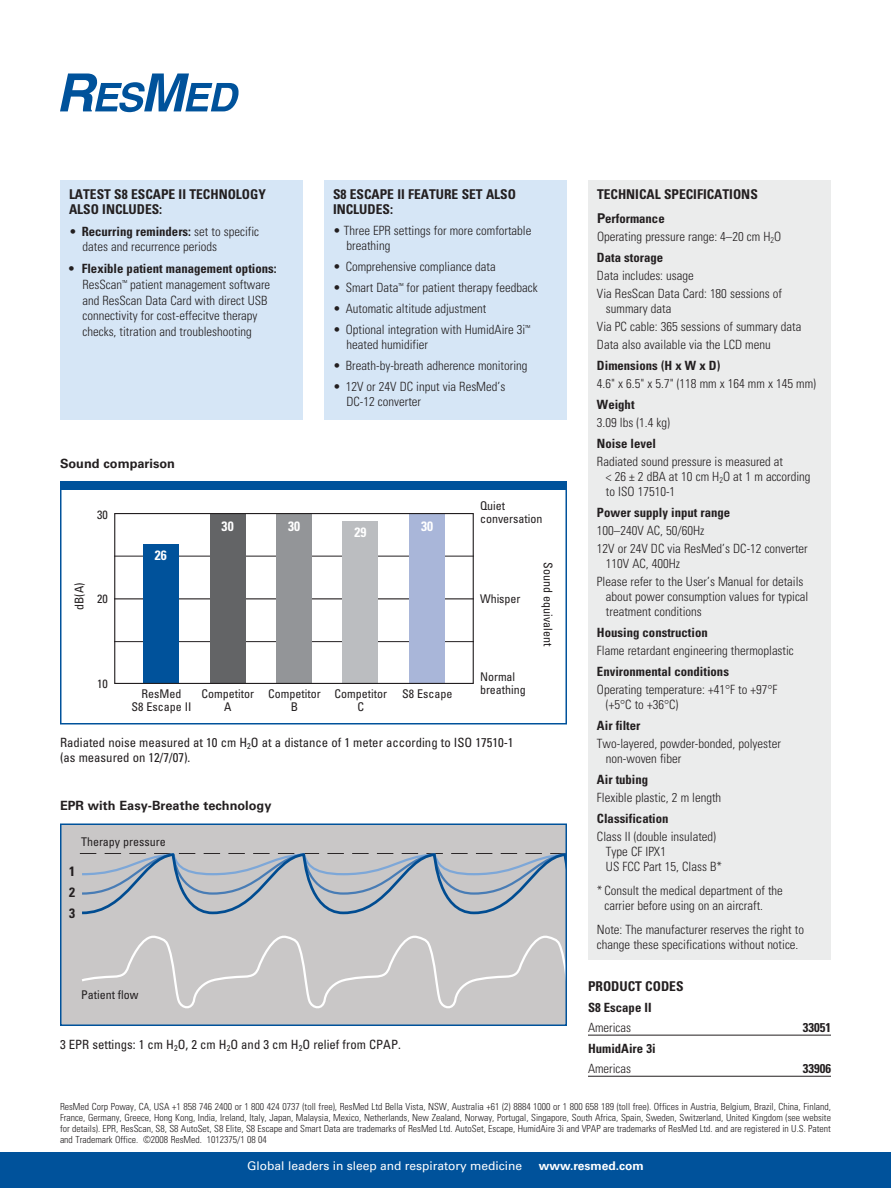
<style>
.page{position:relative;width:891px;height:1188px;background:#fff}
.page>*{position:absolute;margin:0;border:0;box-sizing:border-box;transform-origin:0 0}
.t1{font:700 condensed 13.5px/15px "Univers LT Std";color:#231f20}
.t2{font:700 condensed 13.5px "Univers LT Std";letter-spacing:.01em;color:#fff}
.t3{font:300 condensed 12.75px/15px "Univers LT Std";color:#231f20}
.t4{font:700 condensed 12.75px "Univers LT Std";color:#231f20}
.t5{font:condensed 12.75px/15px "Univers LT Std";color:#231f20}
.t6{font:700 12.75px "Univers LT Std";color:#231f20}
.t7{font:condensed 12px/13.5px "Univers LT Std";color:#231f20;text-align:center}
.t8{font:12px "Univers LT Std";color:#fff}
.t9{font:700 12px "Univers LT Std";color:#fff}
.t10{font:300 condensed 9.75px/11.2px "Univers LT Std";color:#231f20;text-align:justify}
.s1{font-weight:700;font-stretch:normal;font-size:13.5px}
.s2{font-weight:700}
</style>
<div class="page">
<div style="left:0;top:1152px;width:891px;height:36px;background:#00529b"></div>
<div style="left:60px;top:180px;width:243px;height:240px;background:#d6e6f6"></div>
<div style="left:324px;top:180px;width:243px;height:240px;background:#d6e6f6"></div>
<div style="left:588px;top:180px;width:243px;height:780px;background:#ebecec"></div>
<hr style="left:588px;top:1035px;width:243px;height:1px;background:#231f20">
<hr style="left:588px;top:1076px;width:243px;height:1px;background:#231f20">
<svg style="left:60px;top:74px;width:179px;height:38px"></svg>
<div style="left:61px;top:824px;width:505px;height:201px;background:#c9c7c7"></div>
<svg style="left:80px;top:853px;width:484px;height:62px"></svg>
<svg style="left:82px;top:935px;width:482px;height:73px"></svg>
<div style="left:60px;top:824px;width:507px;height:202px;border:2px solid #00529b"></div>
<div style="left:60px;top:486px;width:507px;height:238px;border:2px solid #00529b"></div>
<hr style="left:114px;top:556px;width:360px;height:1px;background:#231f20">
<hr style="left:114px;top:598px;width:360px;height:1px;background:#231f20">
<hr style="left:114px;top:641px;width:360px;height:1px;background:#231f20">
<div style="left:342px;top:521px;width:36px;height:162px;background:#bbbdc0"></div>
<div style="left:276px;top:514px;width:36px;height:170px;background:#939598"></div>
<div style="left:60px;top:482px;width:507px;height:8px;background:#00529b"></div>
<div style="left:143px;top:545px;width:36px;height:139px;background:#00529b"></div>
<div style="left:210px;top:514px;width:36px;height:170px;background:#636466"></div>
<div style="left:409px;top:514px;width:36px;height:170px;background:#a9b6d9"></div>
<div style="left:114px;top:513px;width:360px;height:171px;border:1px solid #231f20"></div>
<p class="t1" style="left:597px;top:187px;width:162px">TECHNICAL SPECIFICATIONS</p>
<p class="t3" style="left:597px;top:210px;width:186px;line-height:18px"><span class="s1">P</span><span class="s2">erformance<br></span>Operating pressure range: 4–20 cm H<sub>2</sub>O</p>
<p class="t4" style="left:597px;top:252px;width:68px">Data storage</p>
<p class="t3" style="left:597px;top:267px;width:187px;line-height:18px">Data includes: usage<br>Via ResScan Data Card: 180 sessions of</p>
<p class="t3" style="left:597px;top:300px;width:206px;line-height:18px;text-indent:9px">summary data<br>Via PC cable: 365 sessions of summary data<br>Data also available via the LCD menu</p>
<p class="t4" style="left:597px;top:360px;width:125px">Dimensions (H x W x D)</p>
<p class="t3" style="left:597px;top:376px;width:221px">4.6" x 6.5" x 5.7" (118 mm x 164 mm x 145 mm)</p>
<p class="t4" style="left:597px;top:399px;width:39px">Weight</p>
<p class="t3" style="left:597px;top:415px;width:75px">3.09 lbs (1.4 kg)</p>
<p class="t4" style="left:597px;top:438px;width:61px">Noise level</p>
<p class="t3" style="left:606px;top:454px;width:206px;text-indent:-9px">Radiated sound pressure is measured at<br>&lt; 26 ± 2 dBA at 10 cm H<sub>2</sub>O at 1 m according to ISO 17510-1</p>
<p class="t4" style="left:597px;top:507px;width:135px">Power supply input range</p>
<p class="t3" style="left:597px;top:522px;width:212px;line-height:18px">100–240V AC, 50/60Hz<br>12V or 24V DC via ResMed’s DC-12 converter</p>
<p class="t3" style="left:597px;top:555px;width:208px;line-height:18px;text-indent:9px">110V AC, 400Hz<br>Please refer to the User’s Manual for details</p>
<p class="t3" style="left:606px;top:589px;width:204px">about power consumption values for typical treatment conditions</p>
<p class="t4" style="left:597px;top:627px;width:112px">Housing construction</p>
<p class="t3" style="left:597px;top:643px;width:198px">Flame retardant engineering thermoplastic</p>
<p class="t4" style="left:597px;top:666px;width:134px">Environmental conditions</p>
<p class="t3" style="left:606px;top:682px;width:173px;text-indent:-9px">Operating temperature: +41°F to +97°F (+5°C to +36°C)</p>
<p class="t4" style="left:597px;top:720px;width:45px">Air filter</p>
<p class="t3" style="left:606px;top:736px;width:176px;text-indent:-9px">Two-layered, powder-bonded, polyester non-woven fiber</p>
<p class="t4" style="left:597px;top:774px;width:53px">Air tubing</p>
<p class="t3" style="left:597px;top:790px;width:126px">Flexible plastic, 2 m length</p>
<p class="t4" style="left:597px;top:813px;width:73px">Classification</p>
<p class="t3" style="left:606px;top:829px;width:118px;text-indent:-9px">Class II (double insulated)<br>Type CF IPX1<br>US FCC Part 15, Class B*</p>
<p class="t3" style="left:604px;top:883px;width:180px;text-indent:-7px">* Consult the medical department of the carrier before using on an aircraft.</p>
<p class="t3" style="left:597px;top:922px;width:209px">Note: The manufacturer reserves the right to change these specifications without notice.</p>
<p class="t1" style="left:588px;top:979px;width:97px">PRODUCT CODES</p>
<p class="t4" style="left:588px;top:1002px;width:65px">S8 Escape II</p>
<p class="t3" style="left:588px;top:1020px;width:45px">Americas</p>
<p class="t4" style="left:803px;top:1022px;width:30px">33051</p>
<p class="t4" style="left:588px;top:1043px;width:69px">HumidAire 3i</p>
<p class="t3" style="left:588px;top:1061px;width:45px">Americas</p>
<p class="t4" style="left:803px;top:1063px;width:30px">33906</p>
<p class="t10" style="left:60px;top:1101px;width:773px">ResMed Corp Poway, CA, USA +1 858 746 2400 or 1 800 424 0737 (toll free), ResMed Ltd Bella Vista, NSW, Australia +61 (2) 8884 1000 or 1 800 658 189 (toll free). Offices in Austria, Belgium, Brazil, China, Finland, France, Germany, Greece, Hong Kong, India, Ireland, Italy, Japan, Malaysia, Mexico, Netherlands, New Zealand, Norway, Portugal, Singapore, South Africa, Spain, Sweden, Switzerland, United Kingdom (see website for details). EPR, ResScan, S8, S8 AutoSet, S8 Elite, S8 Escape and Smart Data are trademarks of ResMed Ltd. AutoSet, Escape, HumidAire 3i and VPAP are trademarks of ResMed Ltd. and are registered in U.S. Patent and Trademark Office. ©2008 ResMed. 1012375/1 08 04</p>
<p class="t1" style="left:69px;top:187px;width:198px">LATEST S8 ESCAPE II TECHNOLOGY<br>ALSO INCLUDES:</p>
<p class="t3" style="left:82px;top:224px;width:178px;line-height:15.8px;text-indent:-13px">• <span class="s2">Recurring reminders:</span> set to specific dates and recurrence periods</p>
<p class="t3" style="left:82px;top:261px;width:196px;line-height:15.8px;text-indent:-13px"><span class="s2">• Flexible patient management options:<br></span>ResScan<sup>™</sup> patient management software and ResScan Data Card with direct USB connectivity for cost-effecitve therapy checks, titration and troubleshooting</p>
<p class="t1" style="left:333px;top:187px;width:185px">S8 ESCAPE II FEATURE SET ALSO<br>INCLUDES:</p>
<p class="t3" style="left:346px;top:223px;width:186px;text-indent:-13px">• Three EPR settings for more comfortable breathing</p>
<p class="t3" style="left:333px;top:259px;width:164px">• Comprehensive compliance data</p>
<p class="t3" style="left:333px;top:280px;width:206px">• Smart Data<sup>™</sup> for patient therapy feedback</p>
<p class="t3" style="left:333px;top:301px;width:155px">• Automatic altitude adjustment</p>
<p class="t3" style="left:346px;top:322px;width:185px;text-indent:-13px">• Optional integration with HumidAire 3i<sup>™ </sup>heated humidifier</p>
<p class="t3" style="left:333px;top:358px;width:196px">• Breath-by-breath adherence monitoring</p>
<p class="t3" style="left:346px;top:379px;width:160px;text-indent:-13px">• 12V or 24V DC input via ResMed’s<br>DC-12 converter</p>
<p class="t6" style="left:60px;top:458px;width:117px">Sound comparison</p>
<p class="t7" style="left:480px;top:500px;width:64px;text-align:left">Quiet conversation</p>
<p class="t7" style="left:97px;top:508px;width:12px">30</p>
<p class="t2" style="left:222px;top:520px;width:14px">30</p>
<p class="t2" style="left:421px;top:520px;width:14px">30</p>
<p class="t2" style="left:288px;top:520px;width:14px">30</p>
<p class="t2" style="left:354px;top:526px;width:13px">29</p>
<p class="t2" style="left:155px;top:549px;width:13px">26</p>
<p class="t7" style="left:554px;top:562px;width:85px;rotate:90deg">Sound equivalent</p>
<p class="t7" style="left:73px;top:610px;width:29px;rotate:-90deg">dB(A)</p>
<p class="t7" style="left:480px;top:593px;width:42px">Whisper</p>
<p class="t7" style="left:97px;top:593px;width:12px">20</p>
<p class="t7" style="left:480px;top:671px;width:47px;text-align:left">Normal breathing</p>
<p class="t7" style="left:97px;top:677px;width:12px">10</p>
<p class="t7" style="left:132px;top:688px;width:61px">ResMed<br>S8 Escape II</p>
<p class="t7" style="left:201px;top:688px;width:54px">Competitor<br>A</p>
<p class="t7" style="left:268px;top:688px;width:54px">Competitor<br>B</p>
<p class="t7" style="left:402px;top:688px;width:52px">S8 Escape</p>
<p class="t7" style="left:334px;top:688px;width:54px">Competitor<br>C</p>
<p class="t5" style="left:60px;top:736px;width:455px">Radiated noise measured at 10 cm H<sub>2</sub>O at a distance of 1 meter according to ISO 17510-1 (as measured on 12/7/07).</p>
<p class="t6" style="left:60px;top:800px;width:213px">EPR with Easy-Breathe technology</p>
<p class="t7" style="left:81px;top:836px;width:86px">Therapy pressure</p>
<p class="t1" style="left:69px;top:862px;width:7px;line-height:21px;text-align:justify">1<br>2<br>3</p>
<p class="t7" style="left:81px;top:989px;width:59px">Patient flow</p>
<p class="t5" style="left:60px;top:1037px;width:343px">3 EPR settings: 1 cm H<sub>2</sub>O, 2 cm H<sub>2</sub>O and 3 cm H<sub>2</sub>O relief from CPAP.</p>
<p class="t8" style="left:247px;top:1161px;width:276px">Global leaders in sleep and respiratory medicine</p>
<p class="t9" style="left:539px;top:1161px;width:106px">www.resmed.com</p>
</div>
